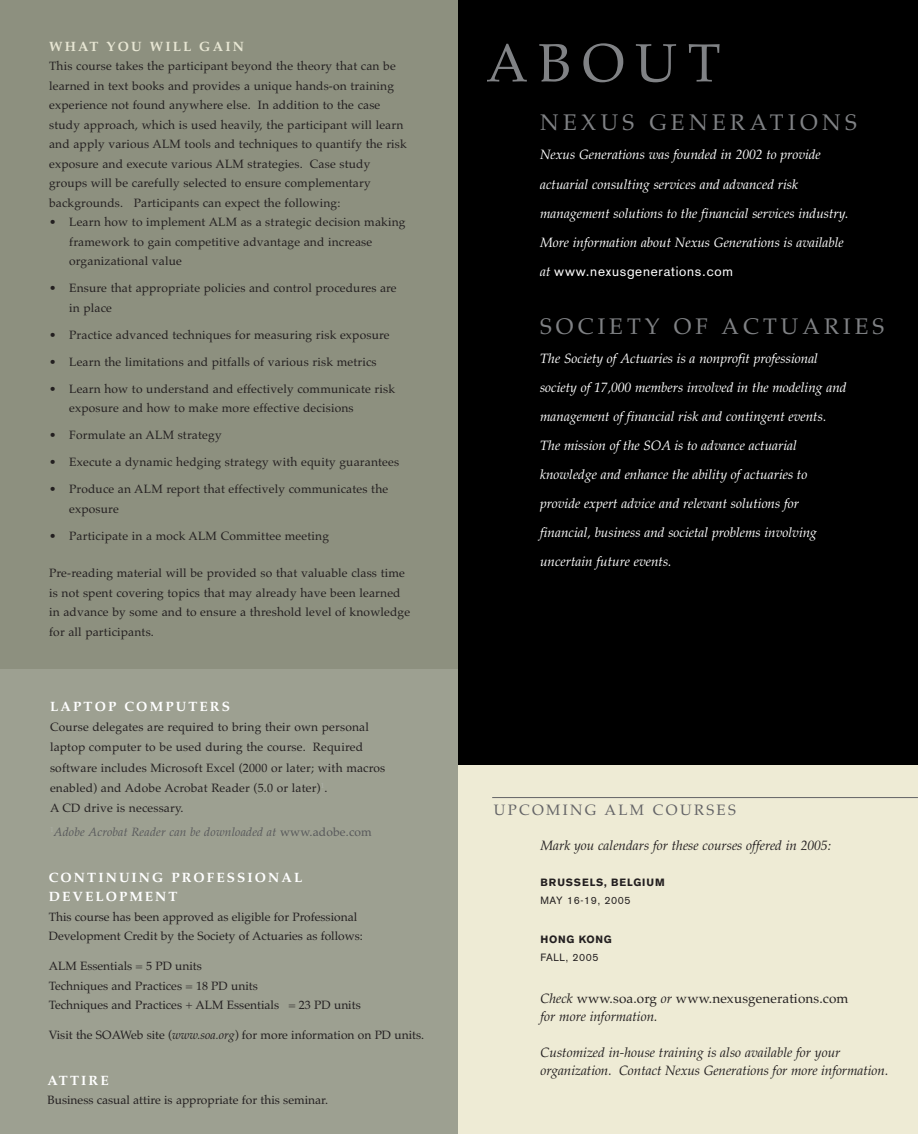
<style>
.page{position:relative;width:918px;height:1134px;background:#fff}
.page>*{position:absolute;margin:0;border:0;box-sizing:border-box;transform-origin:0 0}
.t1{font:54px "Palatino";letter-spacing:.195em;color:#808285}
.t2{font:22.5px "Palatino";letter-spacing:.18em;color:#808285}
.t3{font:15px "Palatino";letter-spacing:.155em;color:#636366}
.t4{font:italic 13.5px/29px "Palatino";color:#fff}
.t5{font:italic 13.5px/18px "Palatino";color:#231f20}
.t6{font:13.5px/18px "Palatino";letter-spacing:.01em;color:#231f20}
.t7{font:700 13.5px/19.5px "Palatino";letter-spacing:.155em;color:#fff}
.t8{font:13.5px "Akzidenz Grotesk";letter-spacing:.055em;color:#fff}
.t9{font:700 13.5px "Palatino";letter-spacing:.16em;color:#e7e6d3}
.t10{font:12px/19.5px "Palatino";letter-spacing:.015em;color:#231f20}
.t11{font:italic 12px "Palatino";letter-spacing:.015em;color:#57585a}
.t12{font:10.5px "Akzidenz Grotesk BE";letter-spacing:.06em;color:#231f20}
.t13{font:700 10.5px "Akzidenz Grotesk BE";letter-spacing:.1em;color:#231f20}
.t14{font:700 10.5px "Akzidenz Grotesk BE";letter-spacing:.075em;color:#231f20}
.s1{font-style:normal}
.s2{font-style:italic}
.s3{font-family:"Palatino";font-style:italic}
</style>
<div class="page">
<div style="left:0;top:0;width:459px;height:775px;background:#8d907f"></div>
<div style="left:0;top:669px;width:459px;height:465px;background:#9da091"></div>
<div style="left:459px;top:0;width:459px;height:1133px;background:#000"></div>
<div style="left:459px;top:765px;width:459px;height:369px;background:#eeebd5"></div>
<hr style="left:492px;top:797px;width:426px;height:1px;background:#636366">
<p class="t9" style="left:49px;top:41px;width:196px">WHAT YOU WILL GAIN</p>
<p class="t10" style="left:49px;top:56px;width:359px">This course takes the participant beyond the theory that can be learned in text books and provides a unique hands-on training experience not found anywhere else. In addition to the case study approach, which is used heavily, the participant will learn and apply various ALM tools and techniques to quantify the risk exposure and execute various ALM strategies. Case study groups will be carefully selected to ensure complementary backgrounds. Participants can expect the following:</p>
<p class="t10" style="left:69px;top:212px;width:338px;text-indent:-20px">• Learn how to implement ALM as a strategic decision making framework to gain competitive advantage and increase organizational value</p>
<p class="t10" style="left:69px;top:278px;width:329px;text-indent:-20px">• Ensure that appropriate policies and control procedures are in place</p>
<p class="t10" style="left:49px;top:325px;width:342px">• Practice advanced techniques for measuring risk exposure</p>
<p class="t10" style="left:49px;top:352px;width:329px">• Learn the limitations and pitfalls of various risk metrics</p>
<p class="t10" style="left:69px;top:379px;width:327px;text-indent:-20px">• Learn how to understand and effectively communicate risk exposure and how to make more effective decisions</p>
<p class="t10" style="left:49px;top:425px;width:174px">• Formulate an ALM strategy</p>
<p class="t10" style="left:49px;top:452px;width:352px">• Execute a dynamic hedging strategy with equity guarantees</p>
<p class="t10" style="left:69px;top:479px;width:321px;text-indent:-20px">• Produce an ALM report that effectively communicates the exposure</p>
<p class="t10" style="left:49px;top:526px;width:281px">• Participate in a mock ALM Committee meeting</p>
<p class="t10" style="left:49px;top:563px;width:363px">Pre-reading material will be provided so that valuable class time is not spent covering topics that may already have been learned in advance by some and to ensure a threshold level of knowledge for all participants.</p>
<p class="t7" style="left:50px;top:698px;width:182px">LAPTOP COMPUTERS</p>
<p class="t10" style="left:50px;top:717px;width:337px;line-height:20.1px">Course delegates are required to bring their own personal laptop computer to be used during the course. Required software includes Microsoft Excel (2000 or later; with macros enabled) and Adobe Acrobat Reader (5.0 or later)<sup>1</sup>.<br>A CD drive is necessary.</p>
<p class="t11" style="left:50px;top:827px;width:323px"><sup>1</sup>Adobe Acrobat Reader can be downloaded at <span class="s1">www.adobe.com</span></p>
<p class="t7" style="left:49px;top:869px;width:255px">CONTINUING PROFESSIONAL<br>DEVELOPMENT</p>
<p class="t10" style="left:49px;top:907px;width:316px">This course has been approved as eligible for Professional<br>Development Credit by the Society of Actuaries as follows:</p>
<p class="t10" style="left:49px;top:956px;width:314px">ALM Essentials = 5 PD units<br>Techniques and Practices = 18 PD units<br>Techniques and Practices + ALM Essentials = 23 PD units</p>
<p class="t10" style="left:49px;top:1025px;width:377px">Visit the SOAWeb site (<span class="s2">www.soa.org</span>) for more information on PD units.</p>
<p class="t7" style="left:47px;top:1072px;width:63px">ATTIRE</p>
<p class="t10" style="left:47px;top:1090px;width:282px">Business casual attire is appropriate for this seminar.</p>
<h1 class="t1" style="left:486px;top:31px;width:236px">ABOUT</h1>
<h2 class="t2" style="left:540px;top:109px;width:318px">NEXUS GENERATIONS</h2>
<p class="t4" style="left:540px;top:142px;width:310px">Nexus Generations was founded in 2002 to provide actuarial consulting services and advanced risk management solutions to the financial services industry.<br>More information about Nexus Generations is available</p>
<p class="t8" style="left:540px;top:267px;width:194px"><span class="s3">at</span> www.nexusgenerations.com</p>
<h2 class="t2" style="left:540px;top:313px;width:346px">SOCIETY OF ACTUARIES</h2>
<p class="t4" style="left:540px;top:346px;width:308px">The Society of Actuaries is a nonprofit professional society of 17,000 members involved in the modeling and management of financial risk and contingent events.<br>The mission of the SOA is to advance actuarial knowledge and enhance the ability of actuaries to provide expert advice and relevant solutions for financial, business and societal problems involving uncertain future events.</p>
<p class="t3" style="left:494px;top:801px;width:244px">UPCOMING ALM COURSES</p>
<p class="t5" style="left:541px;top:838px;width:292px">Mark you calendars for these courses offered in 2005:</p>
<p class="t13" style="left:541px;top:878px;width:126px">BRUSSELS, BELGIUM</p>
<p class="t12" style="left:541px;top:896px;width:92px">MAY 16-19, 2005</p>
<p class="t14" style="left:541px;top:935px;width:73px">HONG KONG</p>
<p class="t12" style="left:541px;top:953px;width:60px">FALL, 2005</p>
<p class="t6" style="left:541px;top:989px;width:309px"><span class="s2">Check</span> www.soa.org <span class="s2">or</span> www.nexusgenerations.com <span class="s2">for more information.</span></p>
<p class="t5" style="left:541px;top:1045px;width:349px">Customized in-house training is also available for your organization. Contact Nexus Generations for more information.</p>
</div>
